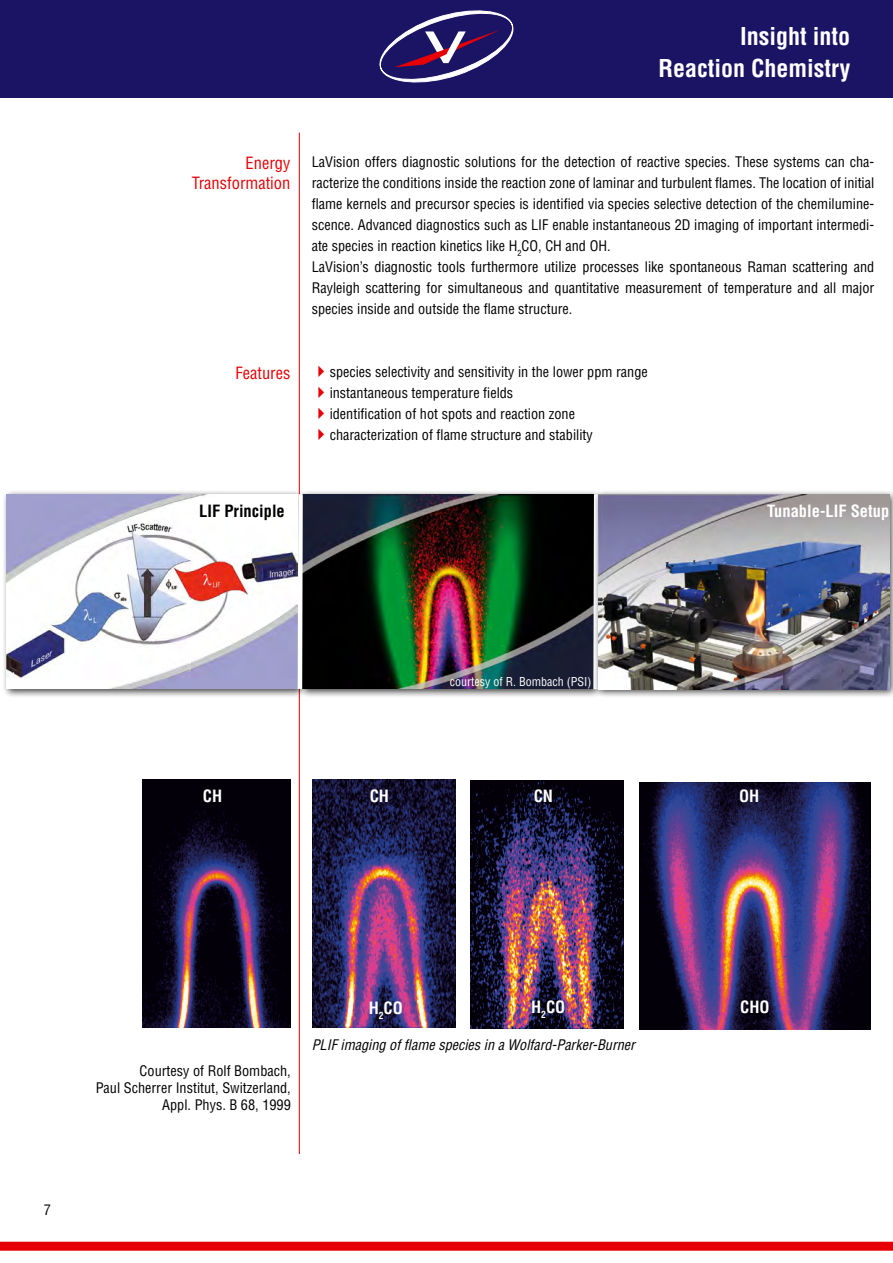
<style>
.page{position:relative;width:893px;height:1263px;background:#fff}
.page>*{position:absolute;margin:0;border:0;box-sizing:border-box;transform-origin:0 0}
.t1{font:700 condensed 24px/31.5px "Helvetica";color:#fff;text-align:right}
.t2{font:700 condensed 16.5px "Helvetica";color:#fff}
.t3{font:condensed 16.5px/19.8px "Helvetica";color:#e60005;text-align:right}
.t4{font:700 condensed 16.5px "Helvetica";color:#000}
.t5{font:condensed 14.25px/21px "Helvetica";color:#000}
.t6{font:italic condensed 14.25px "Helvetica";color:#000}
.t7{font:condensed 12px "Helvetica";color:#fff}
.s1{color:#e60005}
</style>
<div class="page">
<div style="left:0;top:0;width:893px;height:97px;background:#1b1464"></div>
<hr style="left:299px;top:133px;width:1px;height:1021px;background:#e60005">
<div style="left:0;top:1242px;width:893px;height:9px;background:#e60005"></div>
<div style="left:2px;top:489px;width:304px;height:209px;background:#000;opacity:.75"></div>
<img style="left:7px;top:494px;width:288px;height:195px">
<div style="left:298px;top:489px;width:305px;height:209px;background:#000;opacity:.75"></div>
<img style="left:305px;top:494px;width:286px;height:195px">
<svg style="left:295px;top:490px;width:10px;height:203px"></svg>
<svg style="left:591px;top:490px;width:2px;height:204px"></svg>
<div style="left:593px;top:490px;width:300px;height:208px;background:#000;opacity:.75"></div>
<img style="left:598px;top:494px;width:291px;height:195px">
<img style="left:312px;top:779px;width:144px;height:248px">
<img style="left:470px;top:781px;width:153px;height:247px">
<img style="left:640px;top:783px;width:230px;height:247px">
<svg style="left:380px;top:11px;width:133px;height:71px"></svg>
<img style="left:142px;top:779px;width:148px;height:248px">
<h1 class="t1" style="left:658px;top:21px;width:193px">Insight into<br>Reaction Chemistry</h1>
<p class="t3" style="left:192px;top:153px;width:100px">Energy<br>Transformation</p>
<p class="t3" style="left:235px;top:363px;width:56px">Features</p>
<p class="t5" style="left:312px;top:151px;width:564px">LaVision offers diagnostic solutions for the detection of reactive species. These systems can cha&shy;racterize the conditions inside the reaction zone of laminar and turbulent flames. The location of initial flame kernels and precursor species is identified via species selective detection of the chemilumine&shy;scence. Advanced diagnostics such as LIF enable instantaneous 2D imaging of important intermedi&shy;ate species in reaction kinetics like H<sub>2</sub>CO, CH and OH.<br>LaVision’s diagnostic tools furthermore utilize processes like spontaneous Raman scattering and Rayleigh scattering for simultaneous and quantitative measurement of temperature and all major species inside and outside the flame structure.</p>
<p class="t5" style="left:312px;top:361px;width:338px"><span class="s1">✔</span>species selectivity and sensitivity in the lower ppm range</p>
<p class="t5" style="left:312px;top:382px;width:203px"><span class="s1">✔</span>instantaneous temperature fields</p>
<p class="t5" style="left:312px;top:403px;width:265px"><span class="s1">✔</span>identification of hot spots and reaction zone</p>
<p class="t5" style="left:312px;top:424px;width:283px"><span class="s1">✔</span>characterization of flame structure and stability</p>
<p class="t4" style="left:199px;top:501px;width:87px">LIF Principle</p>
<p class="t2" style="left:767px;top:501px;width:124px">Tunable-LIF Setup</p>
<p class="t2" style="left:203px;top:786px;width:21px">CH</p>
<p class="t2" style="left:370px;top:786px;width:21px">CH</p>
<p class="t7" style="left:450px;top:674px;width:143px">courtesy of R. Bombach (PSI)</p>
<p class="t2" style="left:534px;top:786px;width:21px">CN</p>
<p class="t2" style="left:739px;top:786px;width:22px">OH</p>
<p class="t5" style="left:44px;top:1199px;width:9px">7</p>
<p class="t5" style="left:96px;top:1061px;width:197px;line-height:17.1px;text-align:right">Courtesy of Rolf Bombach,<br>Paul Scherrer Institut, Switzerland,<br>Appl. Phys. B 68, 1999</p>
<p class="t2" style="left:369px;top:998px;width:36px">H<sub>2</sub>CO</p>
<p class="t2" style="left:531px;top:997px;width:36px">H<sub>2</sub>CO</p>
<p class="t6" style="left:312px;top:1036px;width:325px">PLIF imaging of flame species in a Wolfard-Parker-Burner</p>
<p class="t2" style="left:740px;top:996px;width:31px">CHO</p>
</div>
